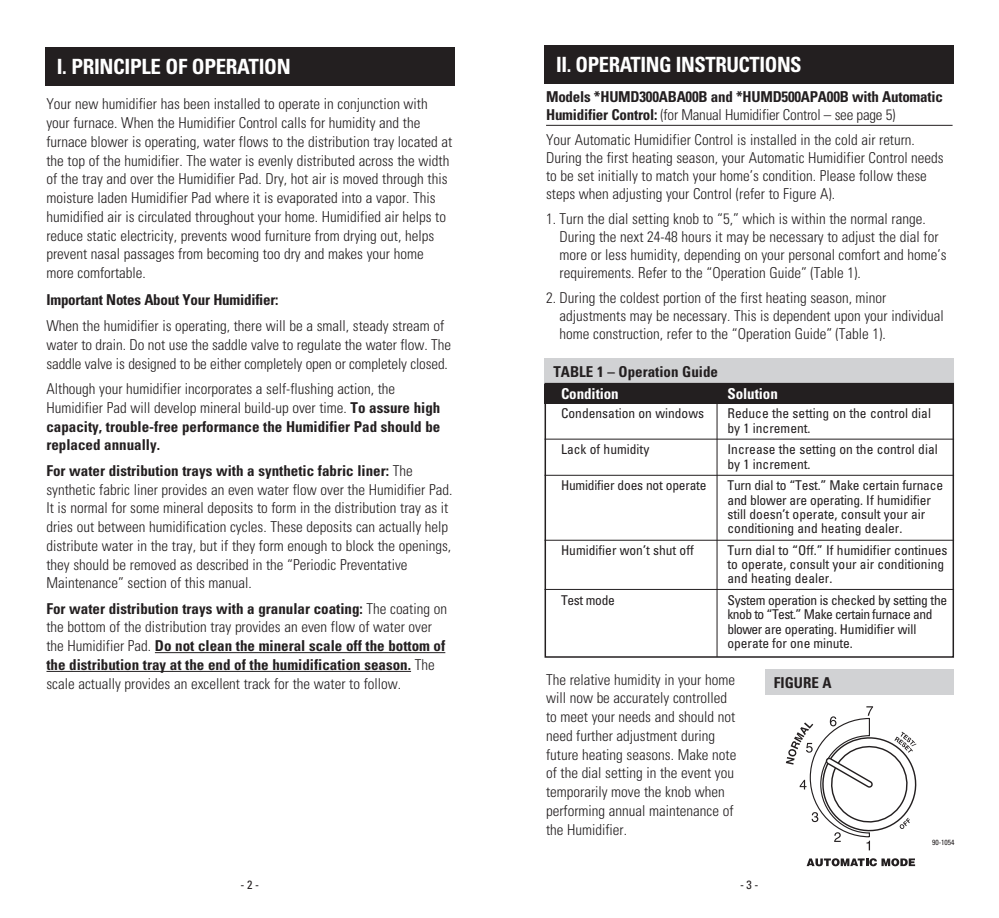
<style>
.page{position:relative;width:999px;height:918px;background:#fff}
.page>*{position:absolute;margin:0;border:0;box-sizing:border-box;transform-origin:0 0}
.t1{font:700 condensed 21px "Univers";letter-spacing:-.02em;color:#fff}
.t2{font:300 condensed 15px/18.8px "Univers";color:#231f20}
.t3{font:700 condensed 15px/18px "Univers";letter-spacing:-.015em;color:#231f20}
.t4{font:700 condensed 15px "Univers";letter-spacing:-.005em;color:#fff}
.t5{font:condensed 13.5px/14.2px "Univers";color:#231f20}
.t6{font:condensed 13.5px/14.2px "Univers";letter-spacing:-.025em;color:#231f20}
.t7{font:condensed 12px "Univers";color:#231f20}
.t8{font:condensed 7.5px "Univers";color:#231f20}
.s1{font-weight:700}
.s2{font-weight:300}
</style>
<div class="page">
<svg style="left:807px;top:858px;width:108px;height:8px"></svg>
<svg style="left:786px;top:706px;width:131px;height:144px"></svg>
<div style="left:545px;top:358px;width:409px;height:25px;background:#d1d2d4"></div>
<hr style="left:546px;top:125px;width:407px;height:1px;background:#231f20">
<div style="left:545px;top:384px;width:408px;height:19px;background:#231f20"></div>
<hr style="left:717px;top:401px;width:1px;height:256px;background:#231f20">
<hr style="left:545px;top:439px;width:409px;height:1px;background:#231f20">
<hr style="left:545px;top:475px;width:409px;height:1px;background:#231f20">
<hr style="left:545px;top:540px;width:409px;height:1px;background:#231f20">
<hr style="left:545px;top:589px;width:409px;height:1px;background:#231f20">
<div style="left:545px;top:383px;width:409px;height:275px;border:2px solid #231f20"></div>
<div style="left:545px;top:45px;width:409px;height:39px;background:#231f20"></div>
<div style="left:765px;top:670px;width:189px;height:25px;background:#d1d2d4"></div>
<hr style="left:155px;top:652px;width:290px;height:1px;background:#231f20">
<hr style="left:46px;top:671px;width:365px;height:1px;background:#231f20">
<div style="left:45px;top:47px;width:410px;height:39px;background:#231f20"></div>
<h1 class="t1" style="left:57px;top:59px;width:236px">I. PRINCIPLE OF OPERATION</h1>
<p class="t2" style="left:46px;top:96px;width:407px">Your new humidifier has been installed to operate in conjunction with your furnace. When the Humidifier Control calls for humidity and the furnace blower is operating, water flows to the distribution tray located at the top of the humidifier. The water is evenly distributed across the width of the tray and over the Humidifier Pad. Dry, hot air is moved through this moisture laden Humidifier Pad where it is evaporated into a vapor. This humidified air is circulated throughout your home. Humidified air helps to reduce static electricity, prevents wood furniture from drying out, helps prevent nasal passages from becoming too dry and makes your home more comfortable.</p>
<p class="t3" style="left:46px;top:292px;width:234px">Important Notes About Your Humidifier:</p>
<p class="t2" style="left:46px;top:318px;width:406px">When the humidifier is operating, there will be a small, steady stream of water to drain. Do not use the saddle valve to regulate the water flow. The saddle valve is designed to be either completely open or completely closed.</p>
<p class="t2" style="left:46px;top:381px;width:395px">Although your humidifier incorporates a self-flushing action, the Humidifier Pad will develop mineral build-up over time. <span class="s1">To assure high capacity, trouble-free performance the Humidifier Pad should be replaced annually.</span></p>
<p class="t2" style="left:46px;top:462px;width:407px"><span class="s1">For water distribution trays with a synthetic fabric liner:</span> The synthetic fabric liner provides an even water flow over the Humidifier Pad.<br>It is normal for some mineral deposits to form in the distribution tray as it dries out between humidification cycles. These deposits can actually help distribute water in the tray, but if they form enough to block the openings, they should be removed as described in the “Periodic Preventative Maintenance” section of this manual.</p>
<p class="t2" style="left:46px;top:600px;width:402px"><span class="s1">For water distribution trays with a granular coating:</span> The coating on the bottom of the distribution tray provides an even flow of water over the Humidifier Pad. <span class="s1">Do not clean the mineral scale off the bottom of the distribution tray at the end of the humidification season.</span> The scale actually provides an excellent track for the water to follow.</p>
<h1 class="t1" style="left:556px;top:57px;width:247px">II. OPERATING INSTRUCTIONS</h1>
<p class="t3" style="left:546px;top:89px;width:398px">Models *HUMD300ABA00B and *HUMD500APA00B with Automatic<br>Humidifier Control: <span class="s2">(for Manual Humidifier Control – see page 5)</span></p>
<p class="t2" style="left:546px;top:132px;width:399px;line-height:18px">Your Automatic Humidifier Control is installed in the cold air return.<br>During the first heating season, your Automatic Humidifier Control needs to be set initially to match your home’s condition. Please follow these steps when adjusting your Control (refer to Figure A).</p>
<p class="t2" style="left:560px;top:211px;width:389px;line-height:18px;text-indent:-14px">1. Turn the dial setting knob to “5,” which is within the normal range.<br>During the next 24-48 hours it may be necessary to adjust the dial for more or less humidity, depending on your personal comfort and home’s requirements. Refer to the “Operation Guide” (Table 1).</p>
<p class="t2" style="left:560px;top:290px;width:386px;line-height:18px;text-indent:-14px">2. During the coldest portion of the first heating season, minor adjustments may be necessary. This is dependent upon your individual home construction, refer to the “Operation Guide” (Table 1).</p>
<p class="t3" style="left:553px;top:363px;width:166px">TABLE 1 – Operation Guide</p>
<p class="t4" style="left:561px;top:388px;width:59px">Condition</p>
<p class="t4" style="left:728px;top:388px;width:52px">Solution</p>
<p class="t5" style="left:561px;top:408px;width:145px">Condensation on windows</p>
<p class="t5" style="left:728px;top:408px;width:205px">Reduce the setting on the control dial by 1 increment.</p>
<p class="t5" style="left:561px;top:444px;width:90px">Lack of humidity</p>
<p class="t5" style="left:728px;top:444px;width:212px">Increase the setting on the control dial by 1 increment.</p>
<p class="t5" style="left:561px;top:480px;width:147px">Humidifier does not operate</p>
<p class="t5" style="left:728px;top:480px;width:217px">Turn dial to “Test.” Make certain furnace and blower are operating. If humidifier still doesn’t operate, consult your air conditioning and heating dealer.</p>
<p class="t5" style="left:561px;top:544px;width:134px">Humidifier won’t shut off</p>
<p class="t5" style="left:728px;top:544px;width:221px">Turn dial to “Off.” If humidifier continues to operate, consult your air conditioning and heating dealer.</p>
<p class="t6" style="left:561px;top:594px;width:55px">Test mode</p>
<p class="t6" style="left:728px;top:594px;width:221px">System operation is checked by setting the knob to “Test.” Make certain furnace and blower are operating. Humidifier will operate for one minute.</p>
<p class="t2" style="left:546px;top:671px;width:192px">The relative humidity in your home will now be accurately controlled to meet your needs and should not need further adjustment during future heating seasons. Make note of the dial setting in the event you temporarily move the knob when performing annual maintenance of the Humidifier.</p>
<p class="t3" style="left:774px;top:675px;width:59px">FIGURE A</p>
<p class="t8" style="left:932px;top:839px;width:24px">90-1054</p>
<p class="t7" style="left:241px;top:881px;width:20px">-2-</p>
<p class="t7" style="left:740px;top:881px;width:20px">-3-</p>
</div>
